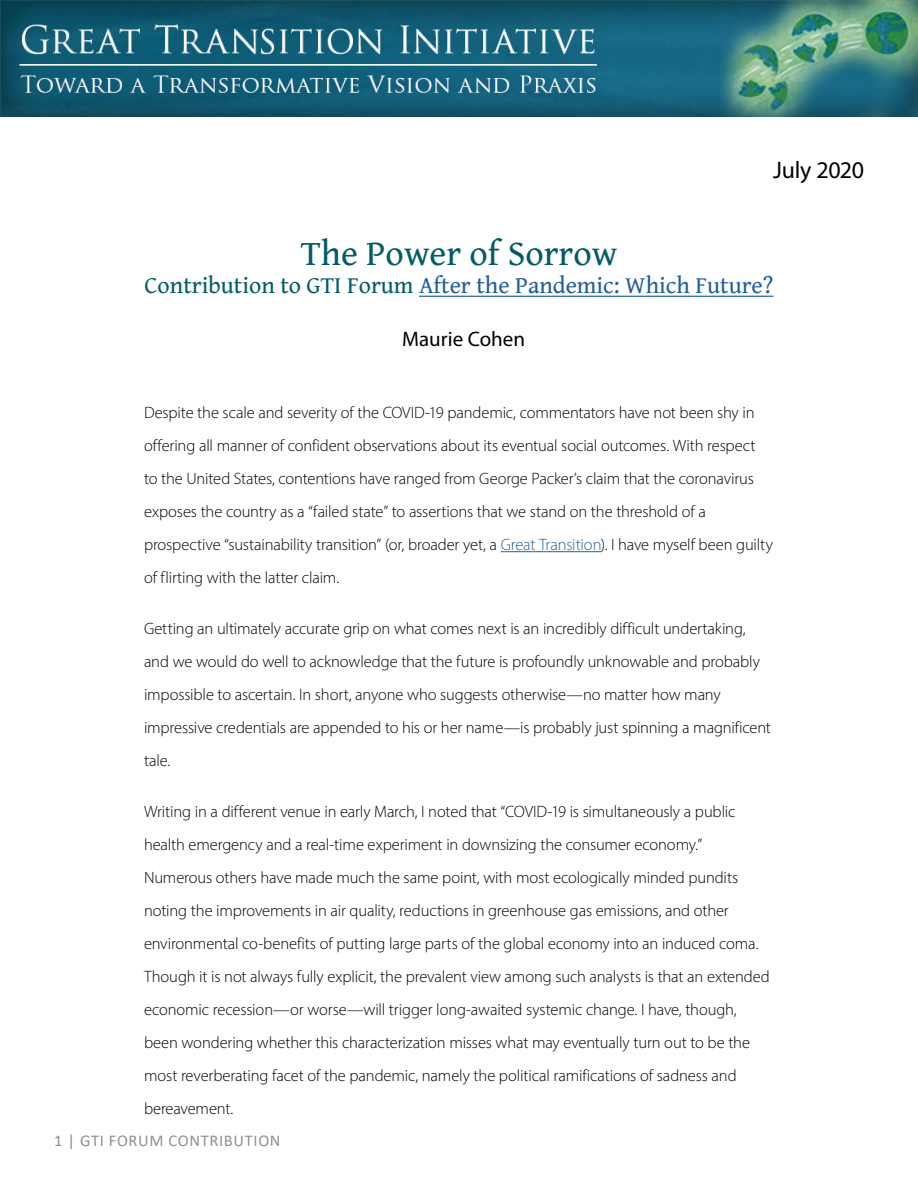
<style>
.page{position:relative;width:918px;height:1188px;background:#fff}
.page>*{position:absolute;margin:0;border:0;box-sizing:border-box;transform-origin:0 0}
.t1{font:36px "Gentium Book Basic";color:#005c67}
.t2{font:24px "Gentium Book Basic";color:#215e9e}
.t3{font:24px "Myriad Pro";letter-spacing:-.015em;color:#000}
.t4{font:21px "Myriad Pro";color:#000}
.t5{font:300 16.5px/33px "Myriad Pro";letter-spacing:-.01em;color:#000}
.t6{font:16.5px "Calibri";letter-spacing:.04em;color:#8e9092}
.s1{color:#005c67}
.s2{color:#215e9e}
</style>
<div class="page">
<img style="left:0;top:1px;width:918px;height:116px">
<hr style="left:419px;top:296px;width:354px;height:1px;background:#215e9e">
<hr style="left:501px;top:551px;width:100px;height:1px;background:#215e9e">
<h2 class="t3" style="left:773px;top:155px;width:92px">July 2020</h2>
<h1 class="t1" style="left:301px;top:226px;width:318px">The Power of Sorrow</h1>
<h2 class="t2" style="left:145px;top:268px;width:630px"><span class="s1">Contribution to GTI Forum</span> After the Pandemic: Which Future?</h2>
<p class="t4" style="left:402px;top:326px;width:124px">Maurie Cohen</p>
<p class="t5" style="left:144px;top:396px;width:631px">Despite the scale and severity of the COVID-19 pandemic, commentators have not been shy in offering all manner of confident observations about its eventual social outcomes. With respect to the United States, contentions have ranged from George Packer’s claim that the coronavirus exposes the country as a “failed state” to assertions that we stand on the threshold of a prospective “sustainability transition” (or, broader yet, a <span class="s2">Great Transition</span>). I have myself been guilty of flirting with the latter claim.</p>
<p class="t5" style="left:144px;top:612px;width:629px">Getting an ultimately accurate grip on what comes next is an incredibly difficult undertaking, and we would do well to acknowledge that the future is profoundly unknowable and probably impossible to ascertain. In short, anyone who suggests otherwise—no matter how many impressive credentials are appended to his or her name—is probably just spinning a magnificent tale.</p>
<p class="t5" style="left:144px;top:795px;width:627px">Writing in a different venue in early March, I noted that “COVID-19 is simultaneously a public health emergency and a real-time experiment in downsizing the consumer economy.” Numerous others have made much the same point, with most ecologically minded pundits noting the improvements in air quality, reductions in greenhouse gas emissions, and other environmental co-benefits of putting large parts of the global economy into an induced coma.<br>Though it is not always fully explicit, the prevalent view among such analysts is that an extended economic recession—or worse—will trigger long-awaited systemic change. I have, though, been wondering whether this characterization misses what may eventually turn out to be the most reverberating facet of the pandemic, namely the political ramifications of sadness and bereavement.</p>
<p class="t6" style="left:54px;top:1129px;width:228px">1 | GTI FORUM CONTRIBUTION</p>
</div>
